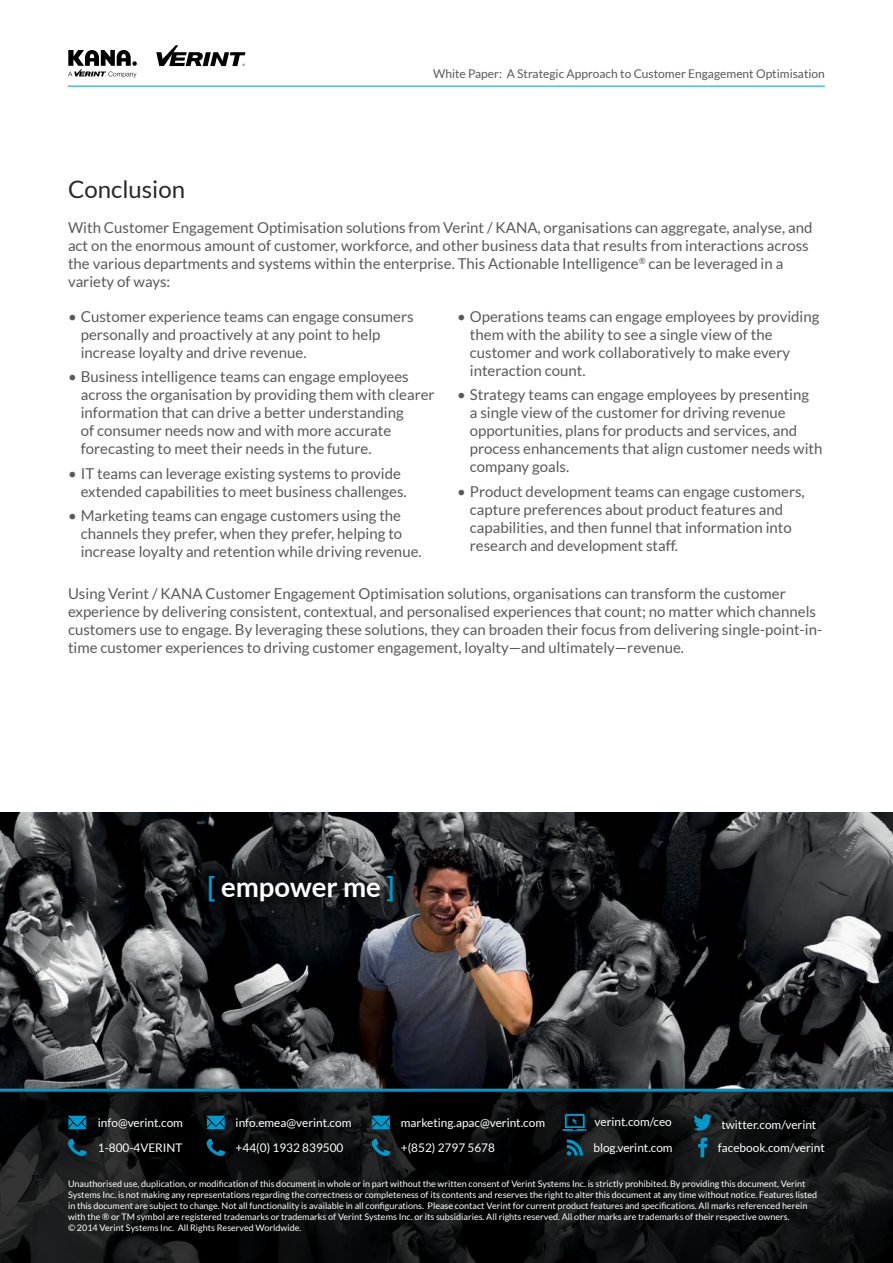
<style>
.page{position:relative;width:893px;height:1263px;background:#fff}
.page>*{position:absolute;margin:0;border:0;box-sizing:border-box;transform-origin:0 0}
.t1{font:700 27.45px "Lato";color:#fff}
.t2{font:24px "Lato";color:#292829}
.t3{font:15px/18px "Lato";color:#58595b}
.t4{font:12px "Lato";color:#58595b}
.t5{font:11.85px "Lato";color:#fff}
.t6{font:9px/10.8px "Lato";color:#fff}
.s1{color:#09c}
</style>
<div class="page">
<hr style="left:68px;top:86px;width:757px;height:1px;background:#09c">
<img style="left:0;top:812px;width:893px;height:277px">
<svg style="left:0;top:1092px;width:893px;height:171px;background:#0e0f0f"></svg>
<hr style="left:0;top:1089px;width:893px;height:3px;background:#09c">
<svg style="left:68px;top:1139px;width:19px;height:17px"></svg>
<svg style="left:68px;top:1116px;width:18px;height:13px"></svg>
<svg style="left:372px;top:1139px;width:18px;height:17px"></svg>
<svg style="left:372px;top:1116px;width:18px;height:13px"></svg>
<svg style="left:207px;top:1139px;width:18px;height:17px"></svg>
<svg style="left:207px;top:1116px;width:18px;height:13px"></svg>
<svg style="left:563px;top:1114px;width:24px;height:17px"></svg>
<svg style="left:693px;top:1114px;width:19px;height:16px"></svg>
<svg style="left:698px;top:1137px;width:9px;height:20px"></svg>
<svg style="left:567px;top:1139px;width:16px;height:16px"></svg>
<div style="left:195px;top:862px;width:211px;height:52px;background:#000;opacity:.74"></div>
<svg style="left:68px;top:50px;width:70px;height:28px"></svg>
<svg style="left:156px;top:45px;width:89px;height:21px"></svg>
<p class="t4" style="left:433px;top:67px;width:393px">White Paper: A Strategic Approach to Customer Engagement Optimisation</p>
<h2 class="t2" style="left:68px;top:176px;width:119px">Conclusion</h2>
<p class="t3" style="left:68px;top:218px;width:746px">With Customer Engagement Optimisation solutions from Verint / KANA, organisations can aggregate, analyse, and act on the enormous amount of customer, workforce, and other business data that results from interactions across the various departments and systems within the enterprise. This Actionable Intelligence<sup>®</sup> can be leveraged in a variety of ways:</p>
<p class="t3" style="left:81px;top:307px;width:334px;text-indent:-13px">• Customer experience teams can engage consumers personally and proactively at any point to help increase loyalty and drive revenue.</p>
<p class="t3" style="left:81px;top:368px;width:355px;text-indent:-13px">• Business intelligence teams can engage employees across the organisation by providing them with clearer information that can drive a better understanding<br>of consumer needs now and with more accurate forecasting to meet their needs in the future.</p>
<p class="t3" style="left:81px;top:464px;width:327px;text-indent:-13px">• IT teams can leverage existing systems to provide extended capabilities to meet business challenges.</p>
<p class="t3" style="left:81px;top:507px;width:342px;text-indent:-13px">• Marketing teams can engage customers using the channels they prefer, when they prefer, helping to increase loyalty and retention while driving revenue.</p>
<p class="t3" style="left:470px;top:307px;width:351px;text-indent:-13px">• Operations teams can engage employees by providing them with the ability to see a single view of the customer and work collaboratively to make every interaction count.</p>
<p class="t3" style="left:470px;top:386px;width:354px;text-indent:-13px">• Strategy teams can engage employees by presenting<br>a single view of the customer for driving revenue opportunities, plans for products and services, and process enhancements that align customer needs with company goals.</p>
<p class="t3" style="left:470px;top:482px;width:336px;text-indent:-13px">• Product development teams can engage customers, capture preferences about product features and capabilities, and then funnel that information into research and development staff.</p>
<p class="t3" style="left:68px;top:584px;width:756px">Using Verint / KANA Customer Engagement Optimisation solutions, organisations can transform the customer experience by delivering consistent, contextual, and personalised experiences that count; no matter which channels customers use to engage. By leveraging these solutions, they can broaden their focus from delivering single-point-in&shy;time customer experiences to driving customer engagement, loyalty—and ultimately—revenue.</p>
<h1 class="t1" style="left:208px;top:871px;width:188px"><span class="s1">[</span> empower me <span class="s1">]</span></h1>
<p class="t5" style="left:236px;top:1116px;width:117px">info.emea@verint.com</p>
<p class="t5" style="left:595px;top:1115px;width:79px">verint.com/ceo</p>
<p class="t5" style="left:721px;top:1118px;width:96px">twitter.com/verint</p>
<p class="t5" style="left:593px;top:1141px;width:81px">blog.verint.com</p>
<p class="t5" style="left:718px;top:1141px;width:109px">facebook.com/verint</p>
<p class="t5" style="left:98px;top:1116px;width:87px">info@verint.com</p>
<p class="t5" style="left:401px;top:1116px;width:146px">marketing.apac@verint.com</p>
<p class="t5" style="left:236px;top:1141px;width:109px">+44(0) 1932 839500</p>
<p class="t5" style="left:98px;top:1141px;width:86px">1-800-4VERINT</p>
<p class="t5" style="left:401px;top:1141px;width:96px">+(852) 2797 5678</p>
<p class="t6" style="left:68px;top:1178px;width:751px">Unauthorised use, duplication, or modification of this document in whole or in part without the written consent of Verint Systems Inc. is strictly prohibited. By providing this document, Verint Systems Inc. is not making any representations regarding the correctness or completeness of its contents and reserves the right to alter this document at any time without notice. Features listed in this document are subject to change. Not all functionality is available in all configurations. Please contact Verint for current product features and specifications. All marks referenced herein with the ® or TM symbol are registered trademarks or trademarks of Verint Systems Inc. or its subsidiaries. All rights reserved. All other marks are trademarks of their respective owners.<br>© 2014 Verint Systems Inc. All Rights Reserved Worldwide.</p>
</div>
